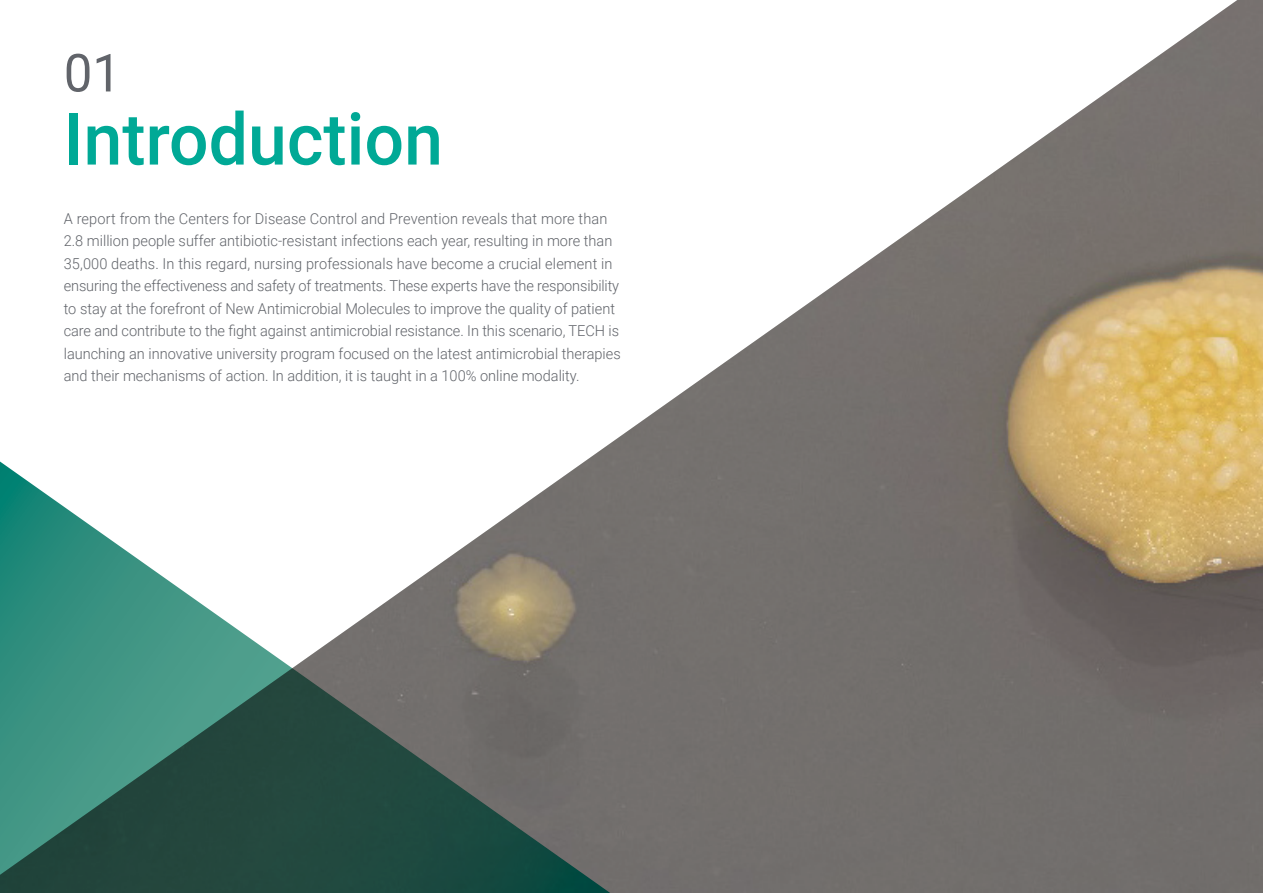
<style>
.page{position:relative;width:1263px;height:893px;background:#fff}
.page>*{position:absolute;margin:0;border:0;box-sizing:border-box;transform-origin:0 0}
.t1{font:500 72px "Roboto";color:#00a996}
.t2{font:52.5px "Roboto";color:#61646a}
.t3{font:300 15px/22.5px "Roboto";color:#61646a}
</style>
<div class="page">
<img style="left:606px;top:0;width:657px;height:893px">
<svg style="left:0;top:446px;width:640px;height:447px"></svg>
<h2 class="t2" style="left:64px;top:36px;width:59px">01</h2>
<h1 class="t1" style="left:64px;top:89px;width:381px">Introduction</h1>
<p class="t3" style="left:64px;top:207px;width:558px">A report from the Centers for Disease Control and Prevention reveals that more than 2.8 million people suffer antibiotic-resistant infections each year, resulting in more than 35,000 deaths. In this regard, nursing professionals have become a crucial element in ensuring the effectiveness and safety of treatments. These experts have the responsibility to stay at the forefront of New Antimicrobial Molecules to improve the quality of patient care and contribute to the fight against antimicrobial resistance. In this scenario, TECH is launching an innovative university program focused on the latest antimicrobial therapies and their mechanisms of action. In addition, it is taught in a 100% online modality.</p>
</div>
